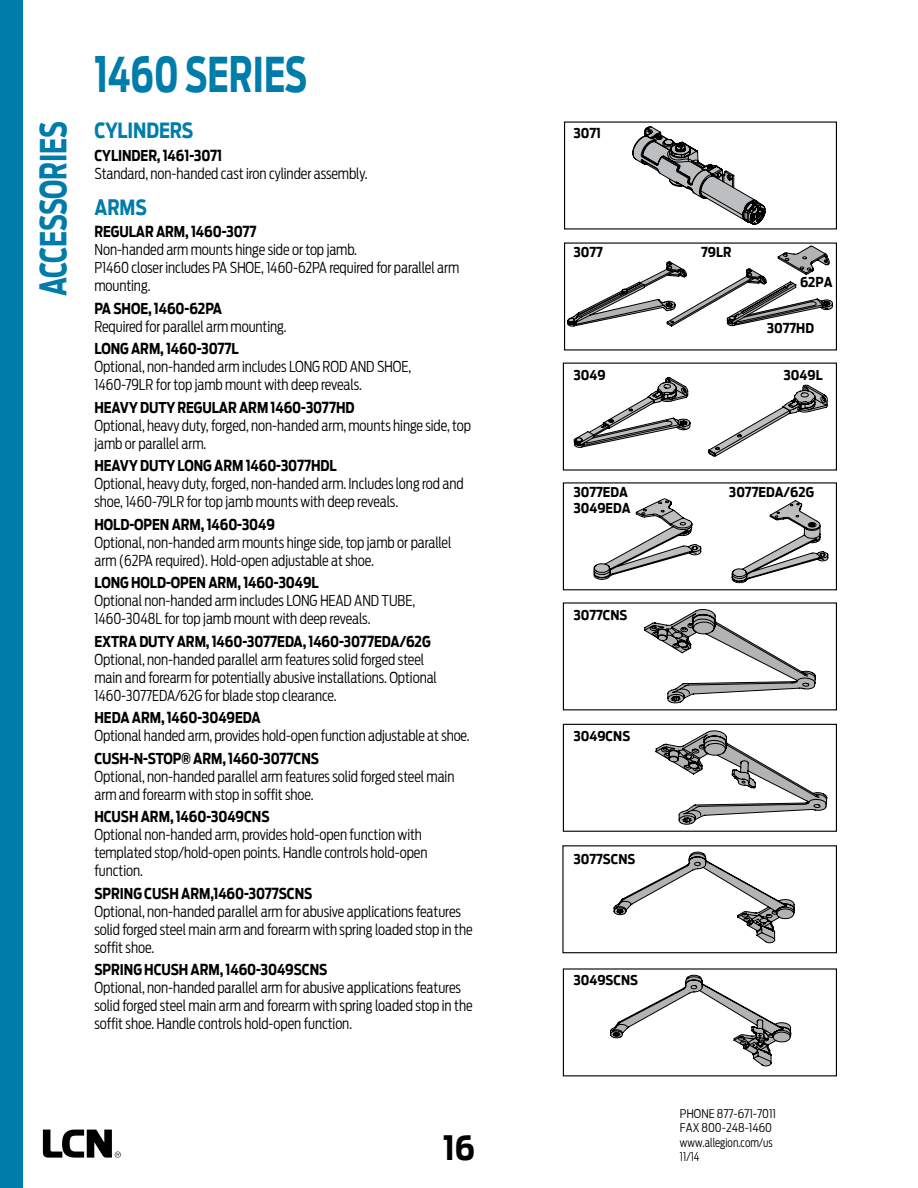
<style>
.page{position:relative;width:918px;height:1188px;background:#fff}
.page>*{position:absolute;margin:0;border:0;box-sizing:border-box;transform-origin:0 0}
.t1{font:700 48px "Antenna Cond";color:#007cab;scale:.8 1}
.t2{font:700 36px "Antenna Cond";letter-spacing:-.015em;color:#007cab;scale:.8 1}
.t3{font:700 33px "Antenna Cond";color:#000}
.t4{font:700 21px "Antenna Cond";letter-spacing:-.005em;color:#007cab;scale:.94 1}
.t5{font:300 15px/18px "Antenna Cond";letter-spacing:-.005em;color:#000;scale:.94 1}
.t6{font:700 13.5px/16.2px "Antenna Cond";color:#000}
.t7{font:300 12px/14.4px "Antenna Cond";color:#000}
.s1{font-weight:700}
</style>
<div class="page">
<div style="left:0;top:0;width:22px;height:1188px;background:#007cab"></div>
<svg style="left:43px;top:1130px;width:78px;height:28px"></svg>
<svg style="left:574px;top:377px;width:116px;height:71px"></svg>
<svg style="left:567px;top:246px;width:266px;height:81px"></svg>
<svg style="left:632px;top:126px;width:133px;height:99px"></svg>
<svg style="left:731px;top:500px;width:98px;height:84px"></svg>
<svg style="left:594px;top:498px;width:108px;height:82px"></svg>
<svg style="left:655px;top:730px;width:172px;height:95px"></svg>
<div style="left:563px;top:724px;width:274px;height:108px;border:1px solid #000"></div>
<svg style="left:614px;top:851px;width:181px;height:93px"></svg>
<div style="left:562px;top:845px;width:275px;height:108px;border:1px solid #000"></div>
<svg style="left:610px;top:975px;width:182px;height:92px"></svg>
<svg style="left:644px;top:609px;width:172px;height:94px"></svg>
<svg style="left:708px;top:385px;width:120px;height:72px"></svg>
<p class="t2" style="left:32px;top:296px;width:220px;rotate:-90deg">ACCESSORIES</p>
<p class="t1" style="left:94px;top:46px;width:268px">1460 SERIES</p>
<p class="t4" style="left:94px;top:118px;width:107px">CYLINDERS</p>
<p class="t5" style="left:94px;top:146px;width:292px"><span class="s1">CYLINDER, 1461-3071<br></span>Standard, non-handed cast iron cylinder assembly.</p>
<p class="t4" style="left:94px;top:195px;width:57px">ARMS</p>
<p class="t5" style="left:94px;top:223px;width:390px"><span class="s1">REGULAR ARM, 1460-3077<br></span>Non-handed arm mounts hinge side or top jamb.<br>P1460 closer includes PA SHOE, 1460-62PA required for parallel arm mounting.</p>
<p class="t5" style="left:94px;top:299px;width:206px"><span class="s1">PA SHOE, 1460-62PA<br></span>Required for parallel arm mounting.</p>
<p class="t5" style="left:94px;top:340px;width:339px"><span class="s1">LONG ARM, 1460-3077L<br></span>Optional, non-handed arm includes LONG ROD AND SHOE,<br>1460-79LR for top jamb mount with deep reveals.</p>
<p class="t5" style="left:94px;top:398px;width:402px"><span class="s1">HEAVY DUTY REGULAR ARM 1460-3077HD<br></span>Optional, heavy duty, forged, non-handed arm, mounts hinge side, top jamb or parallel arm.</p>
<p class="t5" style="left:94px;top:457px;width:394px"><span class="s1">HEAVY DUTY LONG ARM 1460-3077HDL<br></span>Optional, heavy duty, forged, non-handed arm. Includes long rod and shoe, 1460-79LR for top jamb mounts with deep reveals.</p>
<p class="t5" style="left:94px;top:515px;width:381px"><span class="s1">HOLD-OPEN ARM, 1460-3049<br></span>Optional, non-handed arm mounts hinge side, top jamb or parallel arm (62PA required). Hold-open adjustable at shoe.</p>
<p class="t5" style="left:94px;top:574px;width:343px"><span class="s1">LONG HOLD-OPEN ARM, 1460-3049L<br></span>Optional non-handed arm includes LONG HEAD AND TUBE,<br>1460-3048L for top jamb mount with deep reveals.</p>
<p class="t5" style="left:94px;top:632px;width:366px"><span class="s1">EXTRA DUTY ARM, 1460-3077EDA, 1460-3077EDA/62G </span>Optional, non-handed parallel arm features solid forged steel main and forearm for potentially abusive installations. Optional 1460-3077EDA/62G for blade stop clearance.</p>
<p class="t5" style="left:94px;top:709px;width:401px"><span class="s1">HEDA ARM, 1460-3049EDA<br></span>Optional handed arm, provides hold-open function adjustable at shoe.</p>
<p class="t5" style="left:94px;top:749px;width:384px"><span class="s1">CUSH-N-STOP® ARM, 1460-3077CNS<br></span>Optional, non-handed parallel arm features solid forged steel main arm and forearm with stop in soffit shoe.</p>
<p class="t5" style="left:94px;top:808px;width:356px"><span class="s1">HCUSH ARM, 1460-3049CNS<br></span>Optional non-handed arm, provides hold-open function with templated stop/hold-open points. Handle controls hold-open function.</p>
<p class="t5" style="left:94px;top:884px;width:404px"><span class="s1">SPRING CUSH ARM,1460-3077SCNS<br></span>Optional, non-handed parallel arm for abusive applications features solid forged steel main arm and forearm with spring loaded stop in the soffit shoe.</p>
<p class="t5" style="left:94px;top:961px;width:404px"><span class="s1">SPRING HCUSH ARM, 1460-3049SCNS<br></span>Optional, non-handed parallel arm for abusive applications features solid forged steel main arm and forearm with spring loaded stop in the soffit shoe. Handle controls hold-open function.</p>
<p class="t3" style="left:443px;top:1129px;width:33px">16</p>
<p class="t6" style="left:573px;top:125px;width:29px">3071</p>
<p class="t6" style="left:573px;top:244px;width:31px">3077</p>
<p class="t6" style="left:701px;top:244px;width:32px">79LR</p>
<p class="t6" style="left:573px;top:367px;width:34px">3049</p>
<p class="t6" style="left:800px;top:274px;width:34px">62PA</p>
<p class="t6" style="left:767px;top:320px;width:49px">3077HD</p>
<p class="t6" style="left:784px;top:367px;width:41px">3049L</p>
<p class="t6" style="left:573px;top:484px;width:59px">3077EDA<br>3049EDA</p>
<p class="t6" style="left:729px;top:484px;width:87px">3077EDA/62G</p>
<p class="t6" style="left:573px;top:607px;width:56px">3077CNS</p>
<p class="t6" style="left:573px;top:728px;width:58px">3049CNS</p>
<p class="t6" style="left:573px;top:851px;width:63px">3077SCNS</p>
<p class="t6" style="left:573px;top:972px;width:66px">3049SCNS</p>
<p class="t7" style="left:680px;top:1107px;width:98px">PHONE 877-671-7011<br>FAX 800-248-1460 www.allegion.com/us<br>11/14</p>
</div>
